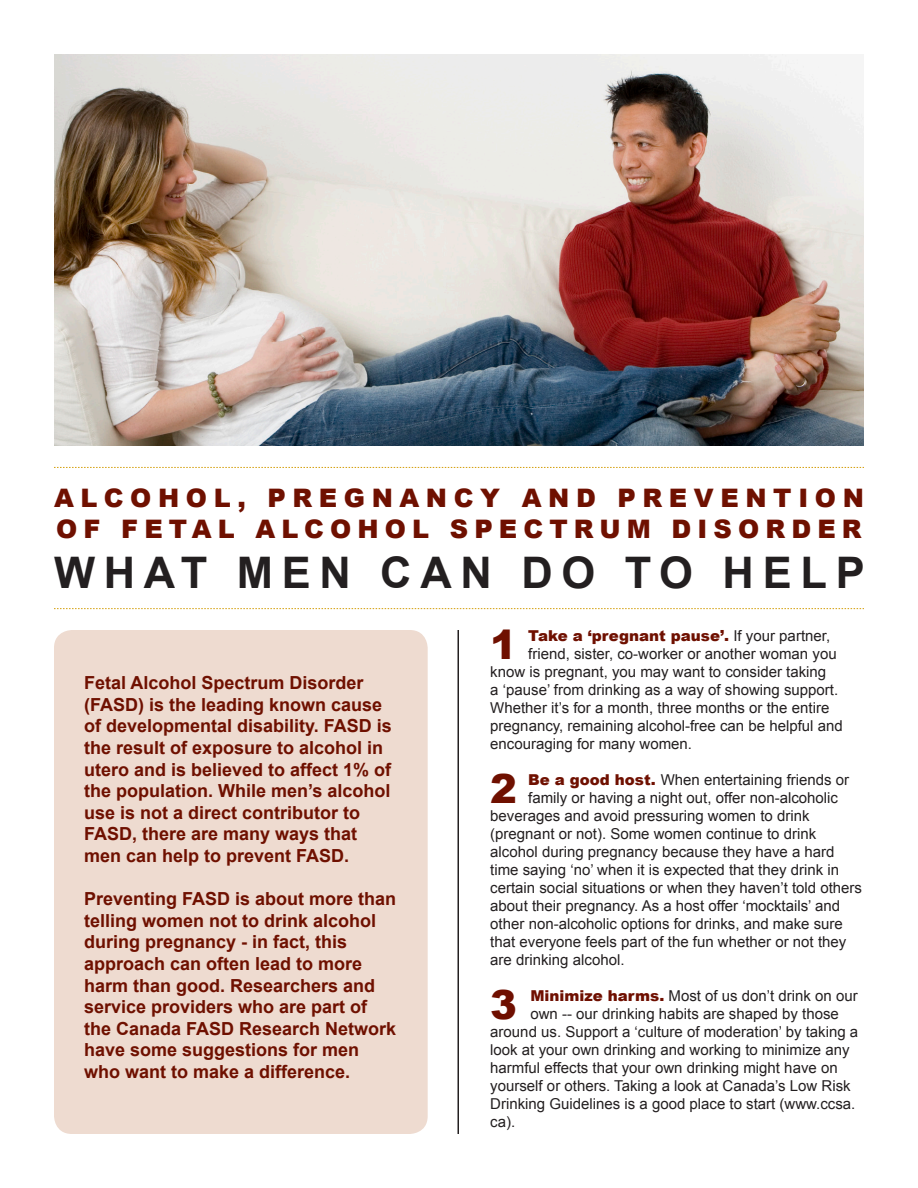
<style>
.page{position:relative;width:918px;height:1188px;background:#fff}
.page>*{position:absolute;margin:0;border:0;box-sizing:border-box;transform-origin:0 0}
.t1{font:700 43.5px "Arial";letter-spacing:.2em;color:#231f20}
.t2{font:900 40.2px "Arial";color:#6f1000}
.t3{font:900 40.2px "Arial";color:#6f0f00}
.t4{font:900 25.5px "Arial";letter-spacing:.26em;color:#6f1000}
.t5{font:900 25.5px "Arial";letter-spacing:.24em;color:#6f1000}
.t6{font:700 18px/21.6px "Arial";color:#6f1000}
.t7{font:15px "Arial";color:#231f20}
.t8{font:900 15px "Arial";color:#6f1000}
.s1{font-weight:400;color:#231f20}
.s2{font-weight:900;color:#6f1000}
.s3{font-weight:900;color:#6f0f00}
</style>
<div class="page">
<div style="left:54px;top:630px;width:374px;height:504px;background:#eedbd0;border-radius:18px"></div>
<svg style="left:54px;top:608px;width:810px;height:1px"></svg>
<svg style="left:54px;top:467px;width:810px;height:1px"></svg>
<hr style="left:458px;top:630px;width:1px;height:504px;background:#231f20">
<img style="left:54px;top:54px;width:810px;height:391px">
<p class="t4" style="left:54px;top:480px;width:812px">ALCOHOL, PREGNANCY AND PREVENTION</p>
<p class="t5" style="left:56px;top:510px;width:807px">OF FETAL ALCOHOL SPECTRUM DISORDER</p>
<p class="t1" style="left:54px;top:544px;width:812px">WHAT MEN CAN DO TO HELP</p>
<p class="t6" style="left:84px;top:673px;width:309px">Fetal Alcohol Spectrum Disorder (FASD) is the leading known cause of developmental disability. FASD is the result of exposure to alcohol in utero and is believed to affect 1% of the population. While men’s alcohol use is not a direct contributor to FASD, there are many ways that men can help to prevent FASD.</p>
<p class="t6" style="left:84px;top:889px;width:314px">Preventing FASD is about more than telling women not to drink alcohol during pregnancy - in fact, this approach can often lead to more harm than good. Researchers and service providers who are part of the Canada FASD Research Network have some suggestions for men who want to make a difference.</p>
<p class="t2" style="left:490px;top:615px;width:28px">1</p>
<p class="t8" style="left:528px;top:624px;width:303px">Take a ‘pregnant pause’. <span class="s1">If your partner,</span></p>
<p class="t7" style="left:528px;top:644px;width:310px">friend, sister, co-worker or another woman you</p>
<p class="t7" style="left:490px;top:662px;width:337px">know is pregnant, you may want to consider taking</p>
<p class="t7" style="left:490px;top:680px;width:349px">a ‘pause’ from drinking as a way of showing support.</p>
<p class="t7" style="left:490px;top:698px;width:341px">Whether it’s for a month, three months or the entire</p>
<p class="t7" style="left:490px;top:716px;width:354px">pregnancy, remaining alcohol-free can be helpful and</p>
<p class="t7" style="left:490px;top:734px;width:203px">encouraging for many women.</p>
<p class="t2" style="left:490px;top:759px;width:28px">2</p>
<p class="t7" style="left:528px;top:770px;width:322px"><span class="s2">Be a good host.</span> When entertaining friends or</p>
<p class="t7" style="left:528px;top:788px;width:311px">family or having a night out, offer non-alcoholic</p>
<p class="t7" style="left:490px;top:806px;width:321px">beverages and avoid pressuring women to drink</p>
<p class="t7" style="left:490px;top:824px;width:327px">(pregnant or not). Some women continue to drink</p>
<p class="t7" style="left:490px;top:842px;width:346px">alcohol during pregnancy because they have a hard</p>
<p class="t7" style="left:490px;top:860px;width:350px">time saying ‘no’ when it is expected that they drink in</p>
<p class="t7" style="left:490px;top:878px;width:373px">certain social situations or when they haven’t told others</p>
<p class="t7" style="left:490px;top:896px;width:351px">about their pregnancy. As a host offer ‘mocktails’ and</p>
<p class="t7" style="left:490px;top:914px;width:354px">other non-alcoholic options for drinks, and make sure</p>
<p class="t7" style="left:490px;top:932px;width:358px">that everyone feels part of the fun whether or not they</p>
<p class="t7" style="left:490px;top:950px;width:136px">are drinking alcohol.</p>
<p class="t3" style="left:490px;top:975px;width:28px">3</p>
<p class="t7" style="left:530px;top:986px;width:329px"><span class="s3">Minimize harms.</span> Most of us don’t drink on our</p>
<p class="t7" style="left:530px;top:1004px;width:310px">own -- our drinking habits are shaped by those</p>
<p class="t7" style="left:490px;top:1022px;width:369px">around us. Support a ‘culture of moderation’ by taking a</p>
<p class="t7" style="left:490px;top:1040px;width:361px">look at your own drinking and working to minimize any</p>
<p class="t7" style="left:490px;top:1058px;width:349px">harmful effects that your own drinking might have on</p>
<p class="t7" style="left:490px;top:1076px;width:362px">yourself or others. Taking a look at Canada’s Low Risk</p>
<p class="t7" style="left:490px;top:1094px;width:367px">Drinking Guidelines is a good place to start (www.ccsa.</p>
<p class="t7" style="left:490px;top:1112px;width:27px">ca).</p>
</div>
